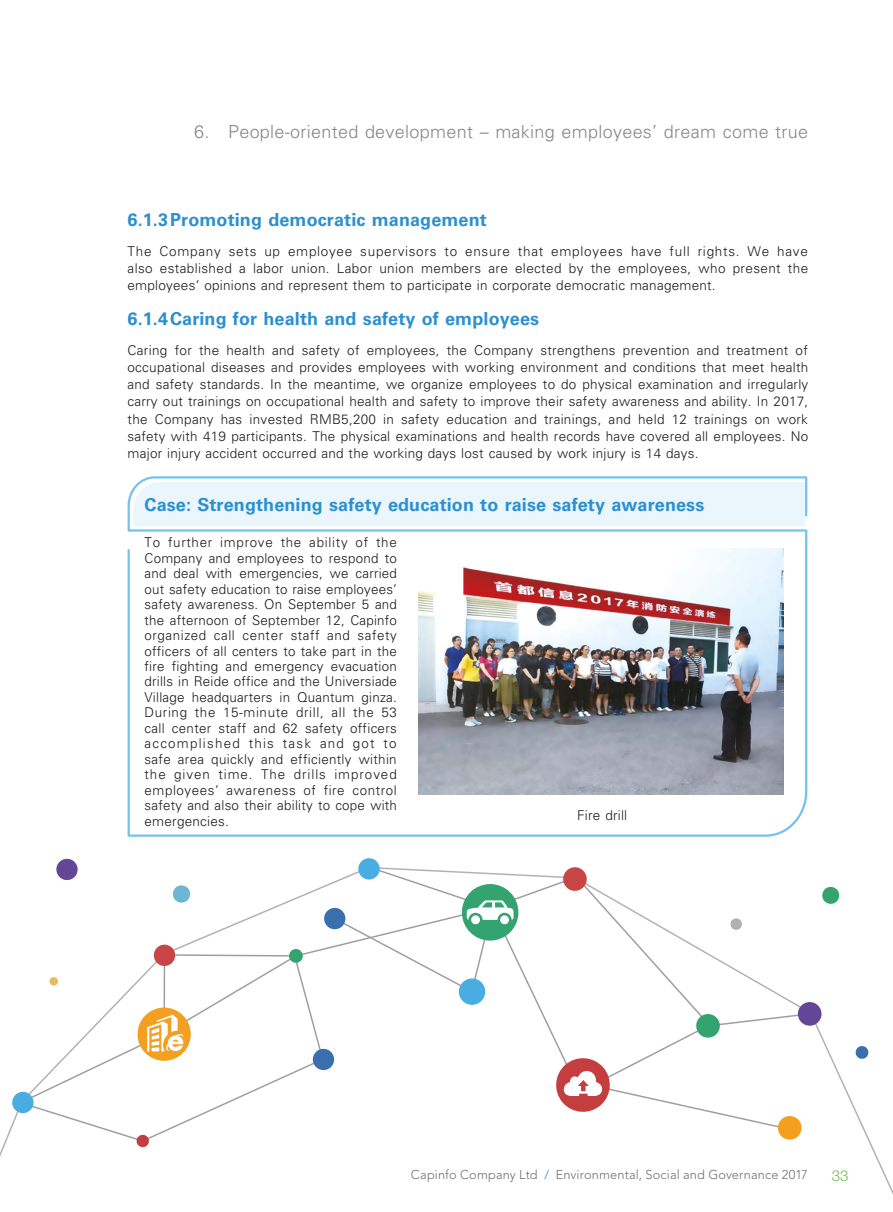
<style>
.page{position:relative;width:893px;height:1212px;background:#fff}
.page>*{position:absolute;margin:0;border:0;box-sizing:border-box;transform-origin:0 0}
.t1{font:700 18px "Univers LT Std";letter-spacing:.005em;color:#2c90cf}
.t2{font:300 18px "Univers LT Std";letter-spacing:.015em;color:#878787}
.t3{font:300 15px "Helvetica Neue LT Std";color:#75b94e}
.t4{font:300 13.5px/15.5px "Univers LT Std";letter-spacing:.015em;color:#1c1c1b;text-align:justify}
.t5{font:300 12.75px "Avenir LT Std";letter-spacing:.015em;color:#6f6f6f}
.s1{color:#2c90cf}
</style>
<div class="page">
<svg style="left:127px;top:476px;width:681px;height:361px"></svg>
<img style="left:418px;top:549px;width:366px;height:246px">
<svg style="left:855px;top:1046px;width:14px;height:13px"></svg>
<svg style="left:822px;top:886px;width:18px;height:18px"></svg>
<div style="left:12px;top:1092px;width:22px;height:21px;background:#4aade2;border-radius:50%"></div>
<div style="left:798px;top:1002px;width:23px;height:24px;background:#644696;border-radius:50%"></div>
<svg style="left:20px;top:858px;width:790px;height:290px"></svg>
<h1 class="t2" style="left:194px;top:121px;width:616px">6. People-oriented development – making employees’ dream come true</h1>
<h1 class="t1" style="left:128px;top:209px;width:361px">6.1.3Promoting democratic management</h1>
<p class="t4" style="left:128px;top:242px;width:682px;line-height:17.2px">The Company sets up employee supervisors to ensure that employees have full rights. We have also established a labor union. Labor union members are elected by the employees, who present the employees’ opinions and represent them to participate in corporate democratic management.</p>
<h1 class="t1" style="left:128px;top:308px;width:413px">6.1.4Caring for health and safety of employees</h1>
<p class="t4" style="left:128px;top:341px;width:682px;line-height:17.2px">Caring for the health and safety of employees, the Company strengthens prevention and treatment of occupational diseases and provides employees with working environment and conditions that meet health and safety standards. In the meantime, we organize employees to do physical examination and irregularly carry out trainings on occupational health and safety to improve their safety awareness and ability. In 2017, the Company has invested RMB5,200 in safety education and trainings, and held 12 trainings on work safety with 419 participants. The physical examinations and health records have covered all employees. No major injury accident occurred and the working days lost caused by work injury is 14 days.</p>
<h1 class="t1" style="left:145px;top:494px;width:561px">Case: Strengthening safety education to raise safety awareness</h1>
<p class="t4" style="left:145px;top:535px;width:254px">To further improve the ability of the Company and employees to respond to and deal with emergencies, we carried out safety education to raise employees’ safety awareness. On September 5 and the afternoon of September 12, Capinfo organized call center staff and safety officers of all centers to take part in the fire fighting and emergency evacuation drills in Reide office and the Universiade Village headquarters in Quantum ginza.<br>During the 15-minute drill, all the 53 call center staff and 62 safety officers accomplished this task and got to safe area quickly and efficiently within the given time. The drills improved employees’ awareness of fire control safety and also their ability to cope with emergencies.</p>
<p class="t4" style="left:577px;top:807px;width:52px">Fire drill</p>
<p class="t5" style="left:411px;top:1167px;width:399px">Capinfo Company Ltd <span class="s1">/</span> Environmental, Social and Governance 2017</p>
<p class="t3" style="left:832px;top:1166px;width:18px">33</p>
</div>
